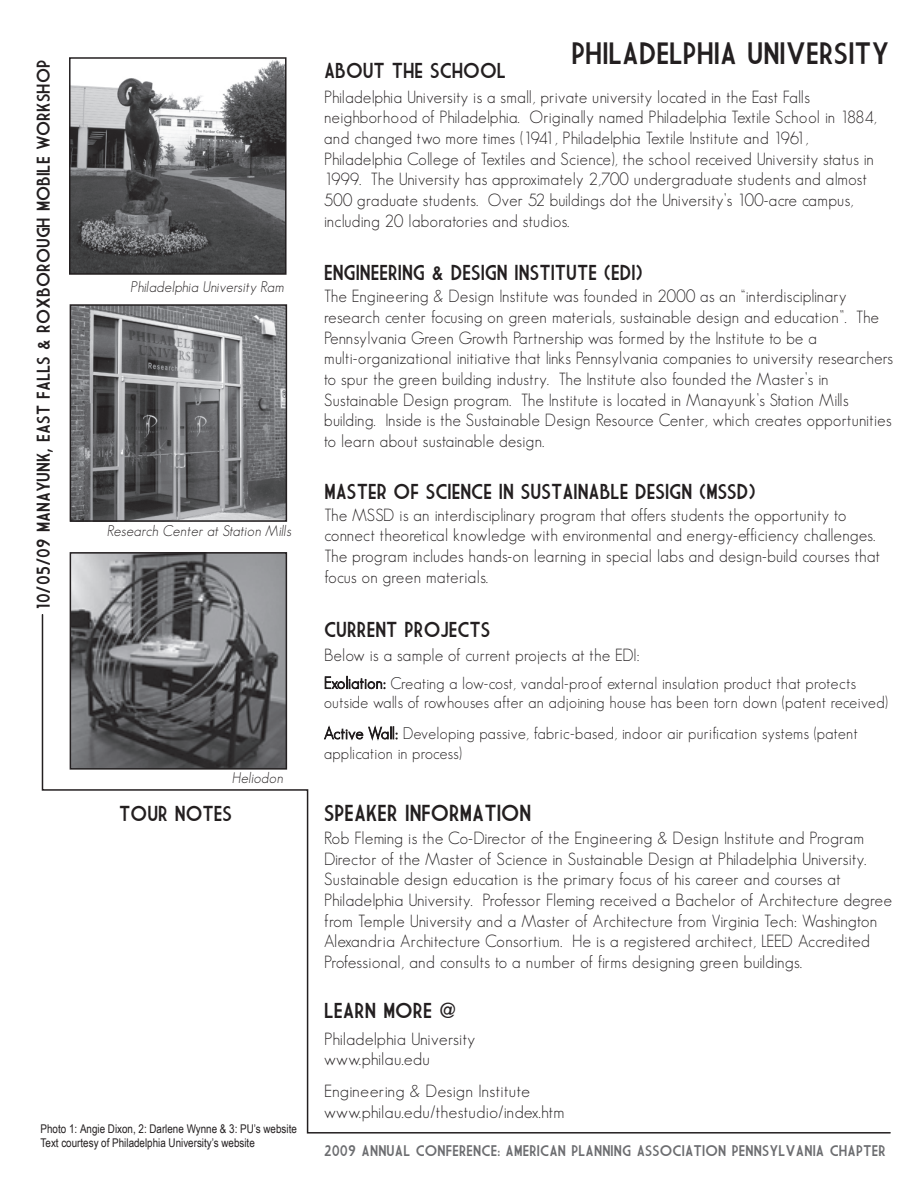
<style>
.page{position:relative;width:918px;height:1188px;background:#fff}
.page>*{position:absolute;margin:0;border:0;box-sizing:border-box;transform-origin:0 0}
.t1{font:30px "Market Deco";color:#231f20}
.t2{font:22.5px "Market Deco";color:#231f20}
.t3{font:21px "Market Deco";color:#231f20;scale:.95 1}
.t4{font:21px "Market Deco";color:#231f20}
.t5{font:18px "Market Deco";color:#231f20}
.t6{font:300 17.25px/20.7px "Geosans";letter-spacing:.025em;color:#231f20;scale:.95 1}
.t7{font:300 17.25px/20.7px "Geosans";letter-spacing:.025em;color:#231f20}
.t8{font:300 16.5px/19.8px "Geosans";letter-spacing:.025em;color:#231f20;scale:.95 1}
.t9{font:15px "Market Deco";letter-spacing:.01em;color:#6c6d70}
.t10{font:italic 300 15px "Geosans";letter-spacing:.025em;color:#231f20;scale:.95 1}
.t11{font:12px/14.4px "Arial Narrow";color:#231f20}
</style>
<div class="page">
<svg style="left:41px;top:613px;width:850px;height:521px"></svg>
<img style="left:72px;top:60px;width:212px;height:212px">
<img style="left:73px;top:307px;width:211px;height:212px">
<img style="left:73px;top:555px;width:211px;height:212px">
<div style="left:70px;top:552px;width:217px;height:218px;border:2px solid #231f20"></div>
<div style="left:70px;top:304px;width:217px;height:218px;border:2px solid #231f20"></div>
<div style="left:69px;top:57px;width:218px;height:218px;border:2px solid #231f20"></div>
<p class="t5" style="left:35px;top:609px;width:550px;rotate:-90deg">10/05/09 MANAYUNK, EAST FALLS &amp; ROXBOROUGH MOBILE WORKSHOP</p>
<p class="t10" style="left:131px;top:279px;width:163px">Philadelphia University Ram</p>
<p class="t10" style="left:107px;top:523px;width:195px">Research Center at Station Mills</p>
<p class="t10" style="left:232px;top:769px;width:55px">Heliodon</p>
<p class="t3" style="left:119px;top:804px;width:120px">TOUR NOTES</p>
<p class="t11" style="left:41px;top:1121px;width:258px">Photo 1: Angie Dixon, 2: Darlene Wynne &amp; 3: PU’s website<br>Text courtesy of Philadelphia University’s website</p>
<p class="t3" style="left:324px;top:61px;width:193px">ABOUT THE SCHOOL</p>
<h1 class="t1" style="left:571px;top:41px;width:320px">PHILADELPHIA UNIVERSITY</h1>
<p class="t6" style="left:324px;top:86px;width:583px">Philadelphia University is a small, private university located in the East Falls neighborhood of Philadelphia. Originally named Philadelphia Textile School in 1884, and changed two more times (1941, Philadelphia Textile Institute and 1961, Philadelphia College of Textiles and Science), the school received University status in 1999. The University has approximately 2,700 undergraduate students and almost 500 graduate students. Over 52 buildings dot the University’s 100-acre campus, including 20 laboratories and studios.</p>
<p class="t3" style="left:324px;top:264px;width:337px">ENGINEERING &amp; DESIGN INSTITUTE (EDI)</p>
<p class="t6" style="left:324px;top:286px;width:600px">The Engineering &amp; Design Institute was founded in 2000 as an “interdisciplinary research center focusing on green materials, sustainable design and education”. The Pennsylvania Green Growth Partnership was formed by the Institute to be a multi-organizational initiative that links Pennsylvania companies to university researchers to spur the green building industry. The Institute also founded the Master’s in Sustainable Design program. The Institute is located in Manayunk’s Station Mills building. Inside is the Sustainable Design Resource Center, which creates opportunities to learn about sustainable design.</p>
<p class="t3" style="left:325px;top:482px;width:456px">MASTER OF SCIENCE IN SUSTAINABLE DESIGN (MSSD)</p>
<p class="t6" style="left:325px;top:504px;width:586px">The MSSD is an interdisciplinary program that offers students the opportunity to connect theoretical knowledge with environmental and energy-efficiency challenges.<br>The program includes hands-on learning in special labs and design-build courses that focus on green materials.</p>
<p class="t3" style="left:324px;top:620px;width:177px">CURRENT PROJECTS</p>
<p class="t6" style="left:324px;top:645px;width:334px">Below is a sample of current projects at the EDI:</p>
<p class="t8" style="left:324px;top:673px;width:595px">Exoliation: Creating a low-cost, vandal-proof external insulation product that protects outside walls of rowhouses after an adjoining house has been torn down (patent received)</p>
<p class="t8" style="left:324px;top:723px;width:563px">Active Wall: Developing passive, fabric-based, indoor air purification systems (patent application in process)</p>
<h2 class="t2" style="left:324px;top:803px;width:209px">SPEAKER INFORMATION</h2>
<p class="t7" style="left:324px;top:828px;width:570px">Rob Fleming is the Co-Director of the Engineering &amp; Design Institute and Program Director of the Master of Science in Sustainable Design at Philadelphia University.<br>Sustainable design education is the primary focus of his career and courses at Philadelphia University. Professor Fleming received a Bachelor of Architecture degree from Temple University and a Master of Architecture from Virginia Tech: Washington Alexandria Architecture Consortium. He is a registered architect, LEED Accredited Professional, and consults to a number of firms designing green buildings.</p>
<p class="t4" style="left:324px;top:1001px;width:133px">LEARN MORE @</p>
<p class="t7" style="left:324px;top:1028px;width:153px">Philadelphia University www.philau.edu</p>
<p class="t7" style="left:324px;top:1081px;width:242px">Engineering &amp; Design Institute www.philau.edu/thestudio/index.htm</p>
<p class="t9" style="left:324px;top:1144px;width:563px">2009 ANNUAL CONFERENCE: AMERICAN PLANNING ASSOCIATION PENNSYLVANIA CHAPTER</p>
</div>
